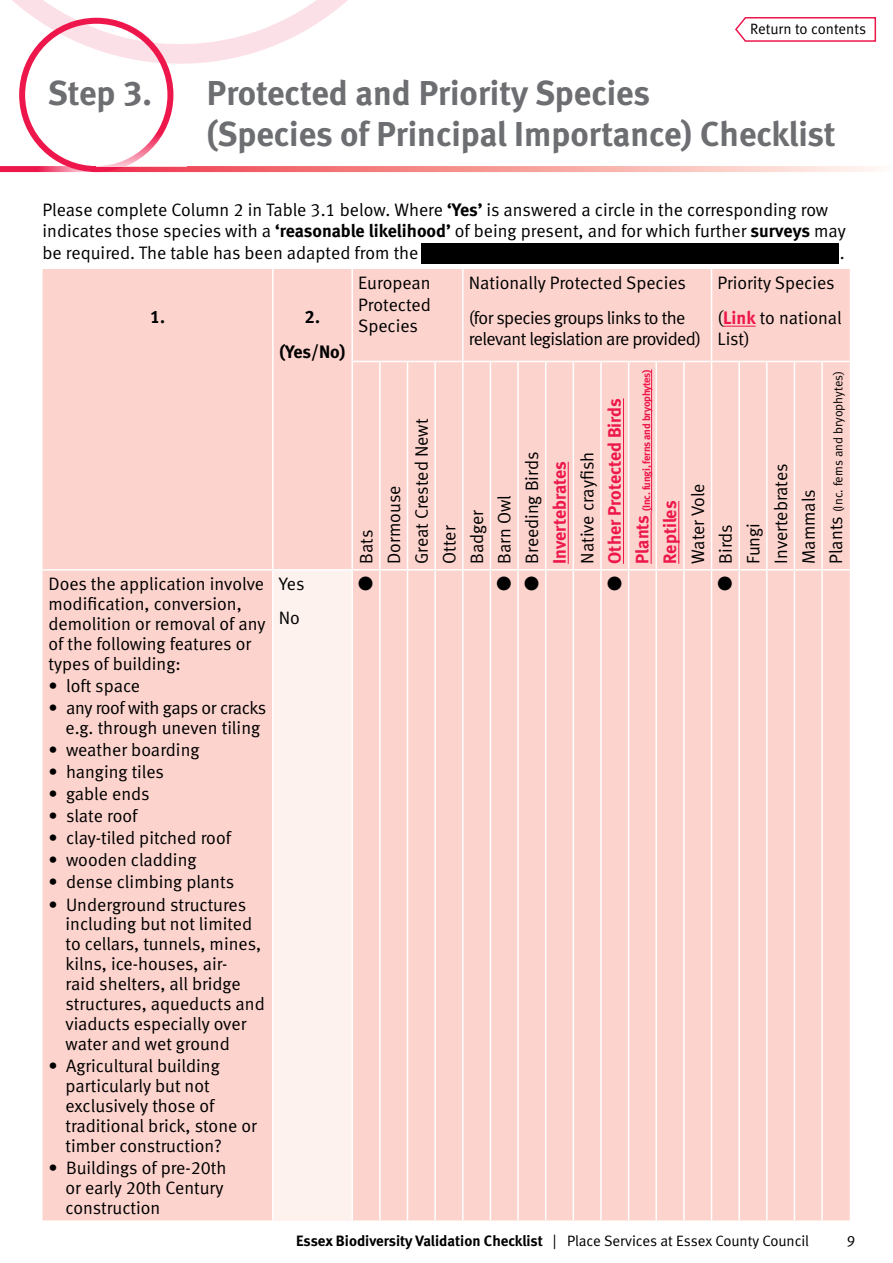
<style>
.page{position:relative;width:893px;height:1263px;background:#fff}
.page>*{position:absolute;margin:0;border:0;box-sizing:border-box;transform-origin:0 0}
.t1{font:34.5px/41.4px "Meta Bold LF";color:#6d6e71}
.t2{font:18px/20px "Meta Normal LF";color:#000}
.t3{font:18px/20px "Meta Normal LF";letter-spacing:-.02em;color:#000;text-align:center}
.t4{font:18px "Meta Bold LF";color:#ed174c}
.t5{font:18px "Meta Normal LF";letter-spacing:-.03em;color:#000}
.t6{font:18px/34.3px "Meta Bold LF";color:#000;text-align:center}
.t7{font:15px "Meta Bold LF";color:#000}
.t8{font:15px "Meta Normal LF";color:#000}
.t9{font:12.45px "Meta Normal LF";color:#000}
.t10{font:10.5px "Meta Bold LF";letter-spacing:-.02em;color:#ed174c}
.s1{font-family:"Meta Bold LF"}
.s2{font-family:"Meta Bold LF";color:#ed174c}
.s3{font-size:18px}
.s4{font-family:"Meta Normal LF"}
</style>
<div class="page">
<svg style="left:735px;top:17px;width:142px;height:25px"></svg>
<div style="left:43px;top:269px;width:807px;height:951px;background:#fcd3cd"></div>
<div style="left:273px;top:570px;width:79px;height:650px;background:#fef2ef"></div>
<hr style="left:272px;top:269px;width:2px;height:92px;background:#fff">
<hr style="left:272px;top:361px;width:2px;height:208px;background:#fff">
<hr style="left:351px;top:269px;width:2px;height:92px;background:#fff">
<hr style="left:462px;top:269px;width:1px;height:92px;background:#fff">
<hr style="left:711px;top:269px;width:1px;height:92px;background:#fff">
<hr style="left:351px;top:362px;width:2px;height:207px;background:#fff">
<hr style="left:379px;top:362px;width:2px;height:207px;background:#fff">
<hr style="left:407px;top:362px;width:1px;height:207px;background:#fff">
<hr style="left:434px;top:362px;width:2px;height:207px;background:#fff">
<hr style="left:462px;top:362px;width:1px;height:207px;background:#fff">
<hr style="left:490px;top:362px;width:1px;height:207px;background:#fff">
<hr style="left:517px;top:362px;width:2px;height:207px;background:#fff">
<hr style="left:545px;top:362px;width:1px;height:207px;background:#fff">
<hr style="left:573px;top:362px;width:1px;height:207px;background:#fff">
<hr style="left:600px;top:362px;width:2px;height:207px;background:#fff">
<hr style="left:628px;top:362px;width:1px;height:207px;background:#fff">
<hr style="left:655px;top:362px;width:2px;height:207px;background:#fff">
<hr style="left:683px;top:362px;width:2px;height:207px;background:#fff">
<hr style="left:711px;top:362px;width:1px;height:207px;background:#fff">
<hr style="left:738px;top:362px;width:2px;height:207px;background:#fff">
<hr style="left:766px;top:362px;width:2px;height:207px;background:#fff">
<hr style="left:794px;top:362px;width:1px;height:207px;background:#fff">
<svg style="left:351px;top:361px;width:499px;height:1px"></svg>
<hr style="left:821px;top:362px;width:2px;height:207px;background:#fff">
<hr style="left:43px;top:569px;width:230px;height:2px;background:#fff">
<hr style="left:273px;top:569px;width:79px;height:2px;background:#fff">
<hr style="left:272px;top:571px;width:2px;height:649px;background:#fff">
<hr style="left:352px;top:569px;width:28px;height:2px;background:#fff">
<hr style="left:351px;top:571px;width:2px;height:649px;background:#fff">
<hr style="left:380px;top:569px;width:27px;height:2px;background:#fff">
<hr style="left:379px;top:571px;width:2px;height:649px;background:#fff">
<hr style="left:407px;top:569px;width:28px;height:2px;background:#fff">
<hr style="left:407px;top:571px;width:1px;height:649px;background:#fff">
<hr style="left:435px;top:569px;width:28px;height:2px;background:#fff">
<hr style="left:434px;top:571px;width:2px;height:649px;background:#fff">
<hr style="left:463px;top:569px;width:27px;height:2px;background:#fff">
<hr style="left:462px;top:571px;width:1px;height:649px;background:#fff">
<hr style="left:490px;top:569px;width:28px;height:2px;background:#fff">
<hr style="left:490px;top:571px;width:1px;height:649px;background:#fff">
<hr style="left:518px;top:569px;width:28px;height:2px;background:#fff">
<hr style="left:517px;top:571px;width:2px;height:649px;background:#fff">
<hr style="left:546px;top:569px;width:27px;height:2px;background:#fff">
<hr style="left:545px;top:571px;width:1px;height:649px;background:#fff">
<hr style="left:573px;top:569px;width:28px;height:2px;background:#fff">
<hr style="left:573px;top:571px;width:1px;height:649px;background:#fff">
<hr style="left:601px;top:569px;width:28px;height:2px;background:#fff">
<hr style="left:600px;top:571px;width:2px;height:649px;background:#fff">
<hr style="left:629px;top:569px;width:27px;height:2px;background:#fff">
<hr style="left:628px;top:571px;width:1px;height:649px;background:#fff">
<hr style="left:656px;top:569px;width:28px;height:2px;background:#fff">
<hr style="left:655px;top:571px;width:2px;height:649px;background:#fff">
<hr style="left:684px;top:569px;width:27px;height:2px;background:#fff">
<hr style="left:683px;top:571px;width:2px;height:649px;background:#fff">
<hr style="left:711px;top:569px;width:28px;height:2px;background:#fff">
<hr style="left:711px;top:571px;width:1px;height:649px;background:#fff">
<hr style="left:739px;top:569px;width:28px;height:2px;background:#fff">
<hr style="left:738px;top:571px;width:2px;height:649px;background:#fff">
<hr style="left:767px;top:569px;width:27px;height:2px;background:#fff">
<hr style="left:766px;top:571px;width:2px;height:649px;background:#fff">
<hr style="left:794px;top:569px;width:28px;height:2px;background:#fff">
<hr style="left:794px;top:571px;width:1px;height:649px;background:#fff">
<hr style="left:822px;top:569px;width:28px;height:2px;background:#fff">
<hr style="left:821px;top:571px;width:2px;height:649px;background:#fff">
<hr style="left:723px;top:326px;width:33px;height:1px;background:#ed174c">
<hr style="left:568px;top:462px;width:1px;height:102px;background:#ed174c">
<hr style="left:623px;top:398px;width:1px;height:166px;background:#ed174c">
<hr style="left:651px;top:511px;width:1px;height:53px;background:#ed174c">
<hr style="left:651px;top:369px;width:1px;height:142px;background:#ed174c">
<hr style="left:678px;top:501px;width:1px;height:63px;background:#ed174c">
<svg style="left:0;top:166px;width:876px;height:6px"></svg>
<svg style="left:37px;top:148px;width:58px;height:25px"></svg>
<div style="left:19px;top:18px;width:154px;height:154px;border:6px solid #ed174c;border-radius:50%"></div>
<div style="left:96px;top:133px;width:91px;height:33px;background:#fff"></div>
<svg style="left:12px;top:0;width:336px;height:64px"></svg>
<div style="left:421px;top:243px;width:417px;height:21px;background:#000"></div>
<svg style="left:359px;top:576px;width:14px;height:14px"></svg>
<svg style="left:497px;top:576px;width:14px;height:14px"></svg>
<svg style="left:525px;top:576px;width:13px;height:14px"></svg>
<svg style="left:608px;top:576px;width:13px;height:14px"></svg>
<svg style="left:718px;top:576px;width:14px;height:14px"></svg>
<p class="t8" style="left:750px;top:20px;width:117px">Return to contents</p>
<h1 class="t1" style="left:48px;top:72px;width:106px">Step 3.</h1>
<h1 class="t1" style="left:207px;top:72px;width:630px">Protected and Priority Species<br>(Species of Principal Importance) Checklist</h1>
<p class="t2" style="left:43px;top:198px;width:805px;line-height:21.6px">Please complete Column 2 in Table 3.1 below. Where <span class="s1">‘Yes’</span> is answered a circle in the corresponding row indicates those species with a <span class="s1">‘reasonable likelihood’</span> of being present, and for which further <span class="s1">surveys</span> may be required. The table has been adapted from the</p>
<p class="t2" style="left:840px;top:242px;width:6px">.</p>
<p class="t6" style="left:150px;top:300px;width:17px">1.</p>
<p class="t6" style="left:280px;top:300px;width:67px">2. (Yes/No)</p>
<p class="t2" style="left:49px;top:574px;width:219px">Does the application involve modification, conversion, demolition or removal of any of the following features or types of building:</p>
<p class="t2" style="left:49px;top:675px;width:93px">• loft space</p>
<p class="t3" style="left:49px;top:698px;width:219px">• any roof with gaps or cracks e.g. through uneven tiling</p>
<p class="t2" style="left:49px;top:740px;width:152px">• weather boarding</p>
<p class="t2" style="left:49px;top:762px;width:117px">• hanging tiles</p>
<p class="t2" style="left:49px;top:784px;width:103px">• gable ends</p>
<p class="t2" style="left:49px;top:806px;width:90px">• slate roof</p>
<p class="t2" style="left:49px;top:828px;width:184px">• clay-tiled pitched roof</p>
<p class="t2" style="left:49px;top:850px;width:149px">• wooden cladding</p>
<p class="t2" style="left:49px;top:872px;width:187px">• dense climbing plants</p>
<p class="t2" style="left:66px;top:894px;width:201px;text-indent:-17px">• Underground structures including but not limited to cellars, tunnels, mines, kilns, ice-houses, air-<br>raid shelters, all bridge structures, aqueducts and viaducts especially over water and wet ground</p>
<p class="t2" style="left:66px;top:1056px;width:193px;text-indent:-17px">• Agricultural building particularly but not exclusively those of traditional brick, stone or timber construction?</p>
<p class="t2" style="left:66px;top:1158px;width:162px;text-indent:-17px">• Buildings of pre-20th or early 20th Century construction</p>
<p class="t2" style="left:279px;top:566px;width:27px;line-height:34.3px">Yes<br>No</p>
<p class="t2" style="left:358px;top:272px;width:74px;line-height:21.6px;text-align:justify">European Protected Species</p>
<p class="t2" style="left:469px;top:266px;width:219px;line-height:34.3px">Nationally Protected Species (for species groups links to the</p>
<p class="t5" style="left:469px;top:329px;width:234px">relevant legislation are provided)</p>
<p class="t2" style="left:717px;top:266px;width:126px;line-height:34.3px">Priority Species (<span class="s2">Link</span> to national</p>
<p class="t2" style="left:717px;top:329px;width:34px">List)</p>
<p class="t2" style="left:352px;top:564px;width:147px;line-height:27.6px;rotate:-90deg">Bats<br>Dormouse<br>Great Crested Newt<br>Otter<br>Badger<br>Barn Owl<br>Breeding Birds</p>
<p class="t4" style="left:549px;top:564px;width:104px;rotate:-90deg">Invertebrates</p>
<p class="t2" style="left:577px;top:564px;width:114px;rotate:-90deg">Native crayfish</p>
<p class="t4" style="left:604px;top:564px;width:167px;rotate:-90deg">Other Protected Birds</p>
<p class="t10" style="left:640px;top:564px;width:196px;rotate:-90deg"><span class="s3">Plants</span> (Inc. fungi, ferns and bryophytes)</p>
<p class="t4" style="left:659px;top:564px;width:64px;rotate:-90deg">Reptiles</p>
<p class="t2" style="left:684px;top:564px;width:102px;line-height:27.6px;rotate:-90deg">Water Vole<br>Birds<br>Fungi<br>Invertebrates<br>Mammals</p>
<p class="t9" style="left:831px;top:564px;width:195px;rotate:-90deg"><span class="s3">Plants</span> (Inc. ferns and bryophytes)</p>
<p class="t7" style="left:296px;top:1232px;width:514px">Essex Biodiversity Validation Checklist <span class="s4">| Place Services at Essex County Council</span></p>
<p class="t8" style="left:847px;top:1232px;width:10px">9</p>
</div>
